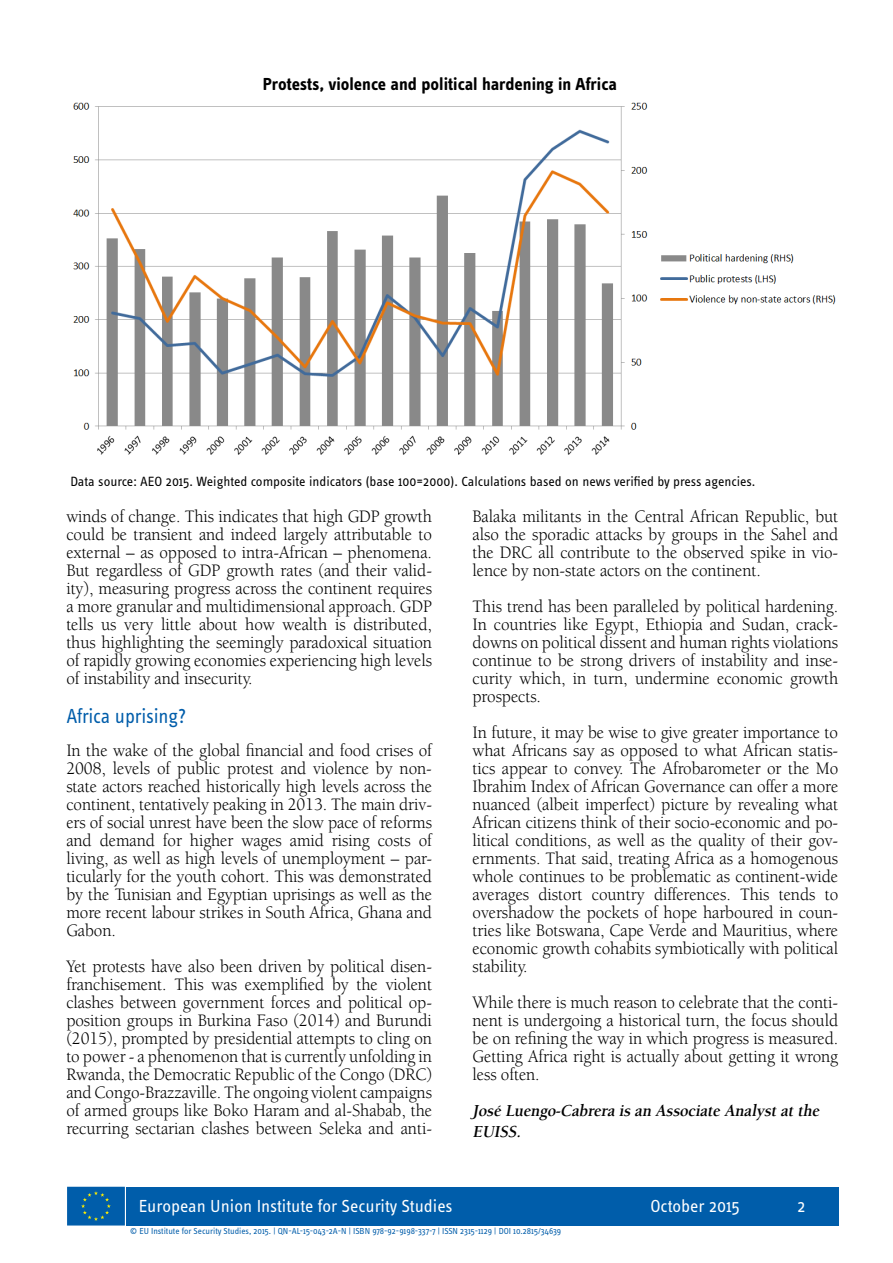
<style>
.page{position:relative;width:893px;height:1263px;background:#fff}
.page>*{position:absolute;margin:0;border:0;box-sizing:border-box;transform-origin:0 0}
.t1{font:21px "Info OT Text";letter-spacing:-.01em;color:#005daa;scale:.95 1}
.t2{font:18px/18px "Berkeley Std";letter-spacing:-.005em;color:#000;text-align:justify;scale:.95 1}
.t3{font:18px/18px "Berkeley Std";letter-spacing:-.005em;color:#000;text-align:justify;scale:.94 1}
.t4{font:18px "Info OT Text";color:#fff}
.t5{font:700 18px "Info OT Text";color:#000}
.t6{font:italic 700 17.25px/20.7px "Berkeley Std";color:#000;scale:.94 1}
.t7{font:13.8px "Info OT Text";color:#000}
.t8{font:9px "Info OT Text";letter-spacing:-.005em;color:#005daa}
</style>
<div class="page">
<img style="left:73px;top:102px;width:763px;height:353px">
<div style="left:127px;top:1187px;width:712px;height:38px;background:#005daa"></div>
<div style="left:67px;top:1187px;width:58px;height:38px;background:#005daa;border:2px solid #005daa"></div>
<svg style="left:81px;top:1191px;width:30px;height:30px"></svg>
<p class="t5" style="left:263px;top:73px;width:356px">Protests, violence and political hardening in Africa</p>
<p class="t7" style="left:70px;top:473px;width:686px">Data source: AEO 2015. Weighted composite indicators (base 100=2000). Calculations based on news verified by press agencies.</p>
<p class="t3" style="left:66px;top:508px;width:391px">winds of change. This indicates that high GDP growth could be transient and indeed largely attributable to external – as opposed to intra-African – phenomena.<br>But regardless of GDP growth rates (and their valid&shy;ity), measuring progress across the continent requires a more granular and multidimensional approach. GDP tells us very little about how wealth is distributed, thus highlighting the seemingly paradoxical situation of rapidly growing economies experiencing high levels of instability and insecurity.</p>
<p class="t1" style="left:66px;top:703px;width:128px">Africa uprising?</p>
<p class="t2" style="left:66px;top:742px;width:386px">In the wake of the global financial and food crises of 2008, levels of public protest and violence by non&shy;state actors reached historically high levels across the continent, tentatively peaking in 2013. The main driv&shy;ers of social unrest have been the slow pace of reforms and demand for higher wages amid rising costs of living, as well as high levels of unemployment – par&shy;ticularly for the youth cohort. This was demonstrated by the Tunisian and Egyptian uprisings as well as the more recent labour strikes in South Africa, Ghana and Gabon.</p>
<p class="t2" style="left:66px;top:958px;width:386px">Yet protests have also been driven by political disen&shy;franchisement. This was exemplified by the violent clashes between government forces and political op&shy;position groups in Burkina Faso (2014) and Burundi (2015), prompted by presidential attempts to cling on to power - a phenomenon that is currently unfolding in Rwanda, the Democratic Republic of the Congo (DRC) and Congo-Brazzaville. The ongoing violent campaigns of armed groups like Boko Haram and al-Shabab, the recurring sectarian clashes between Seleka and anti-</p>
<p class="t2" style="left:473px;top:508px;width:386px">Balaka militants in the Central African Republic, but also the sporadic attacks by groups in the Sahel and the DRC all contribute to the observed spike in vio&shy;lence by non-state actors on the continent.</p>
<p class="t2" style="left:473px;top:598px;width:386px">This trend has been paralleled by political hardening.<br>In countries like Egypt, Ethiopia and Sudan, crack&shy;downs on political dissent and human rights violations continue to be strong drivers of instability and inse&shy;curity which, in turn, undermine economic growth prospects.</p>
<p class="t2" style="left:473px;top:724px;width:386px">In future, it may be wise to give greater importance to what Africans say as opposed to what African statis&shy;tics appear to convey. The Afrobarometer or the Mo Ibrahim Index of African Governance can offer a more nuanced (albeit imperfect) picture by revealing what African citizens think of their socio-economic and po&shy;litical conditions, as well as the quality of their gov&shy;ernments. That said, treating Africa as a homogenous whole continues to be problematic as continent-wide averages distort country differences. This tends to overshadow the pockets of hope harboured in coun&shy;tries like Botswana, Cape Verde and Mauritius, where economic growth cohabits symbiotically with political stability.</p>
<p class="t2" style="left:473px;top:994px;width:386px">While there is much reason to celebrate that the conti&shy;nent is undergoing a historical turn, the focus should be on refining the way in which progress is measured.<br>Getting Africa right is actually about getting it wrong less often.</p>
<p class="t6" style="left:472px;top:1101px;width:374px">José Luengo-Cabrera is an Associate Analystatthe<br>EUISS.</p>
<p class="t4" style="left:139px;top:1194px;width:315px">European Union Institute for Security Studies</p>
<p class="t4" style="left:650px;top:1194px;width:91px">October 2015</p>
<p class="t4" style="left:798px;top:1195px;width:9px">2</p>
<p class="t8" style="left:130px;top:1225px;width:432px">© EU Institute for Security Studies, 2015. | QN-AL-15-043-2A-N | ISBN 978-92-9198-337-7 | ISSN 2315-1129 | DOI 10.2815/34639</p>
</div>
